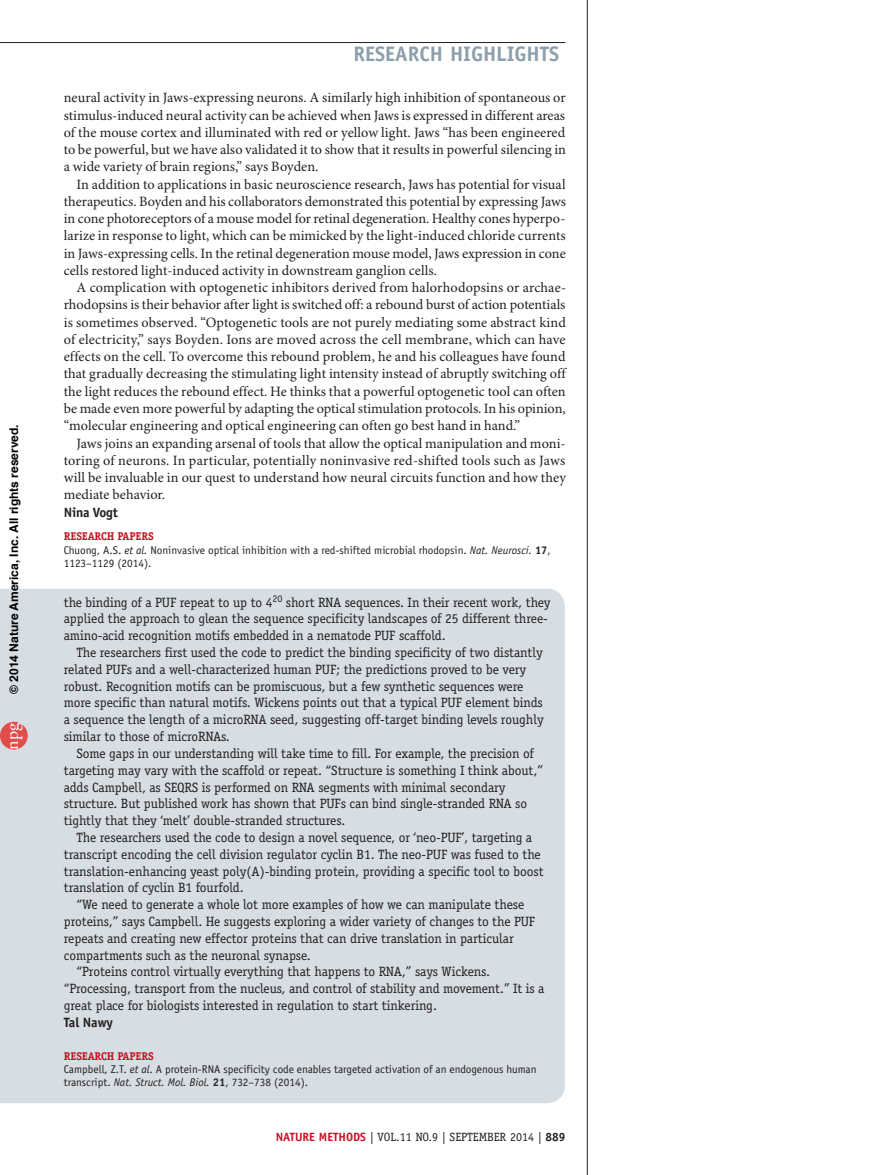
<style>
.page{position:relative;width:891px;height:1175px;background:#fff}
.page>*{position:absolute;margin:0;border:0;box-sizing:border-box;transform-origin:0 0}
.t1{font:700 21px "Officina Sans Std";color:#8c9faa}
.t2{font:18px "Adobe Garamond Pro";color:#fff}
.TEXT_indent{font:14.25px/17.2px "Minion Pro";letter-spacing:.005em;color:#231f20;text-align:justify}
.BOX_text_indent__ser{font:13.5px/16.8px "Officina Serif Std";letter-spacing:-.005em;color:#231f20}
.AUTHOR_res_high{font:700 13.5px "Officina Sans Std";letter-spacing:-.015em;color:#231f20}
.t3{font:12px "Officina Serif Std";color:#231f20}
.t4{font:700 12px "Helvetica";color:#000}
.TEXT_refs_links{font:11.25px/13.2px "Officina Sans Std";color:#231f20}
.SUBHEAD_refs_links{font:700 11.25px "Officina Serif Std";letter-spacing:-.015em;color:#c41324}
.s1{font-family:"Arial"}
.s2{font-style:italic}
.s3{font-weight:700}
.s4{font-family:"Officina Sans Std";font-weight:700;color:#c41324}
.s5{font-family:"Officina Sans Std";font-weight:700}
</style>
<div class="page">
<div style="left:0;top:589px;width:565px;height:514px;background:#d7dee3"></div>
<hr style="left:587px;top:0;width:1px;height:1174px;background:#231f20">
<hr style="left:0;top:42px;width:566px;height:1px;background:#231f20">
<div style="left:0;top:722px;width:28px;height:27px;background:#df4e4a;border-radius:50%"></div>
<p class="t4" style="left:4px;top:693px;width:271px;rotate:-90deg">© 201<span class="s1">4</span> Nature America, Inc. All rights reserved.</p>
<p class="t2" style="left:1px;top:749px;width:28px;rotate:-90deg">npg</p>
<p class="t1" style="left:353px;top:41px;width:207px">RESEARCH HIGHLIGHTS</p>
<p class="TEXT_indent" style="left:64px;top:90px;width:504px">neural activity in Jaws-expressing neurons. A similarly high inhibition of spontaneous or stimulus-induced neural activity can be achieved when Jaws is expressed in different areas of the mouse cortex and illuminated with red or yellow light. Jaws “has been engineered to be powerful, but we have also validated it to show that it results in powerful silencing in a wide variety of brain regions,” says Boyden.</p>
<p class="TEXT_indent" style="left:64px;top:176px;width:504px;text-indent:13px">In addition to applications in basic neuroscience research, Jaws has potential for visual therapeutics. Boyden and his collaborators demonstrated this potential by expressing Jaws in cone photoreceptors of a mouse model for retinal degeneration. Healthy cones hyperpo&shy;larize in response to light, which can be mimicked by the light-induced chloride currents in Jaws-expressing cells. In the retinal degeneration mouse model, Jaws expression in cone cells restored light-induced activity in downstream ganglion cells.</p>
<p class="TEXT_indent" style="left:64px;top:279px;width:504px;text-indent:13px">A complication with optogenetic inhibitors derived from halorhodopsins or archae&shy;rhodopsins is their behavior after light is switched off: a rebound burst of action potentials is sometimes observed. “Optogenetic tools are not purely mediating some abstract kind of electricity,” says Boyden. Ions are moved across the cell membrane, which can have effects on the cell. To overcome this rebound problem, he and his colleagues have found that gradually decreasing the stimulating light intensity instead of abruptly switching off the light reduces the rebound effect. He thinks that a powerful optogenetic tool can often be made even more powerful by adapting the optical stimulation protocols. In his opinion, “molecular engineering and optical engineering can often go best hand in hand.”</p>
<p class="TEXT_indent" style="left:64px;top:435px;width:504px;text-indent:13px">Jaws joins an expanding arsenal of tools that allow the optical manipulation and moni&shy;toring of neurons. In particular, potentially noninvasive red-shifted tools such as Jaws will be invaluable in our quest to understand how neural circuits function and how they mediate behavior.</p>
<p class="AUTHOR_res_high" style="left:64px;top:503px;width:55px">Nina Vogt</p>
<p class="SUBHEAD_refs_links" style="left:64px;top:529px;width:92px">RESEARCH PAPERS</p>
<p class="TEXT_refs_links" style="left:64px;top:543px;width:489px">Chuong, A.S. <span class="s2">et al.</span> Noninvasive optical inhibition with a red-shifted microbial rhodopsin. <span class="s2">Nat. Neurosci.</span> <span class="s3">17</span>,<br>1123–1129 (2014).</p>
<p class="BOX_text_indent__ser" style="left:64px;top:593px;width:488px">the binding of a PUF repeat to up to 4<sup>20</sup> short RNA sequences. In their recent work, they applied the approach to glean the sequence specificity landscapes of 25 different three&shy;amino-acid recognition motifs embedded in a nematode PUF scaffold.</p>
<p class="BOX_text_indent__ser" style="left:64px;top:644px;width:482px;text-indent:13px">The researchers first used the code to predict the binding specificity of two distantly related PUFs and a well-characterized human PUF; the predictions proved to be very robust. Recognition motifs can be promiscuous, but a few synthetic sequences were more specific than natural motifs. Wickens points out that a typical PUF element binds a sequence the length of a microRNA seed, suggesting off-target binding levels roughly similar to those of microRNAs.</p>
<p class="BOX_text_indent__ser" style="left:64px;top:745px;width:481px;text-indent:13px">Some gaps in our understanding will take time to fill. For example, the precision of targeting may vary with the scaffold or repeat. “Structure is something I think about,” adds Campbell, as SEQRS is performed on RNA segments with minimal secondary structure. But published work has shown that PUFs can bind single-stranded RNA so tightly that they ‘melt’ double-stranded structures.</p>
<p class="BOX_text_indent__ser" style="left:64px;top:829px;width:481px;text-indent:13px">The researchers used the code to design a novel sequence, or ‘neo-PUF’, targeting a transcript encoding the cell division regulator cyclin B1. The neo-PUF was fused to the translation-enhancing yeast poly(A)-binding protein, providing a specific tool to boost translation of cyclin B1 fourfold.</p>
<p class="BOX_text_indent__ser" style="left:64px;top:896px;width:473px;text-indent:13px">“We need to generate a whole lot more examples of how we can manipulate these proteins,” says Campbell. He suggests exploring a wider variety of changes to the PUF repeats and creating new effector proteins that can drive translation in particular compartments such as the neuronal synapse.</p>
<p class="BOX_text_indent__ser" style="left:64px;top:963px;width:482px;text-indent:13px">“Proteins control virtually everything that happens to RNA,” says Wickens. “Processing, transport from the nucleus, and control of stability and movement.” It is a great place for biologists interested in regulation to start tinkering.</p>
<p class="AUTHOR_res_high" style="left:64px;top:1014px;width:51px">Tal Nawy</p>
<p class="SUBHEAD_refs_links" style="left:64px;top:1048px;width:92px">RESEARCH PAPERS</p>
<p class="TEXT_refs_links" style="left:64px;top:1062px;width:474px">Campbell, Z.T. <span class="s2">et al</span>. A protein-RNA specificity code enables targeted activation of an endogenous human transcript. <span class="s2">Nat. Struct. Mol. Biol.</span> <span class="s3">21</span>, 732–738 (2014).</p>
<p class="t3" style="left:276px;top:1130px;width:291px"><span class="s4">NATURE METHODS</span> | VOL.11 NO.9 | SEPTEMBER 2014 | <span class="s5">889</span></p>
</div>
